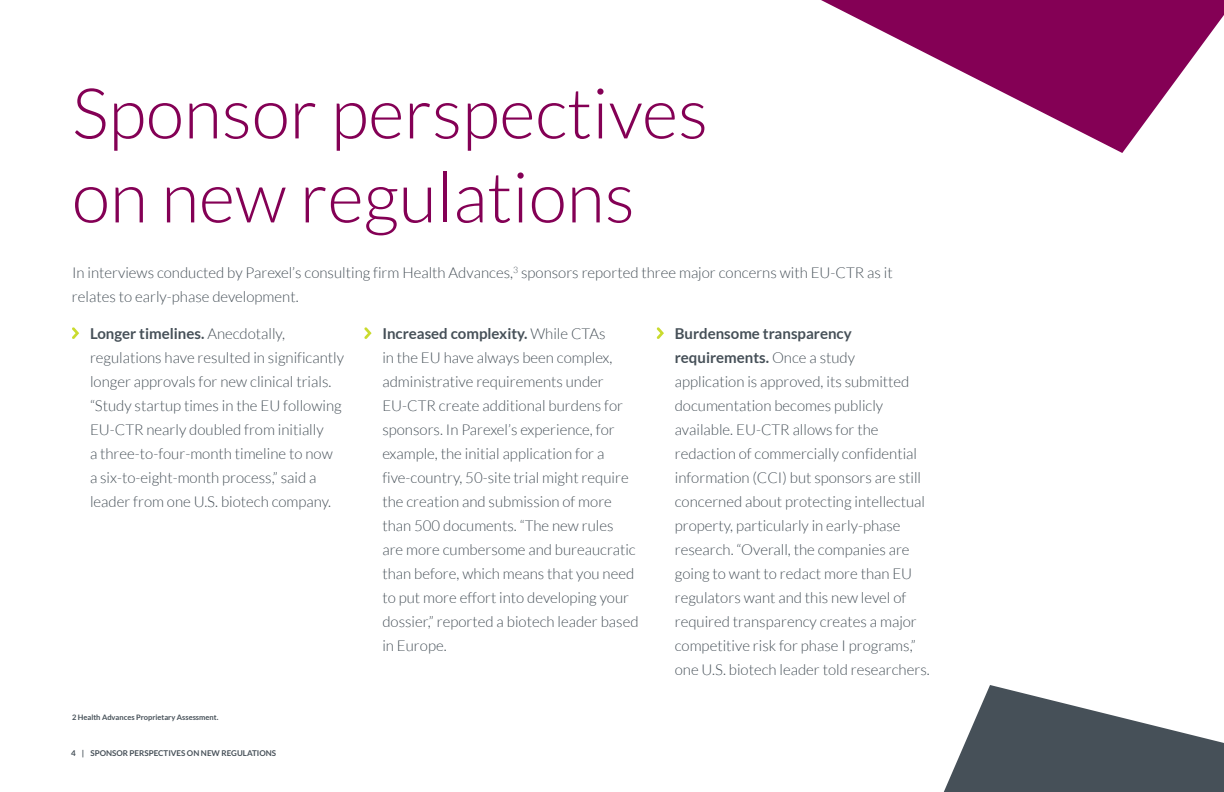
<style>
.page{position:relative;width:1224px;height:792px;background:#fff}
.page>*{position:absolute;margin:0;border:0;box-sizing:border-box;transform-origin:0 0}
.t1{font:300 70px/84px "Lato";color:#840055}
.t2{font:300 15px/24px "Lato";color:#465058}
.t3{font:700 8px "Lato";color:#465058}
.t4{font:700 7.5px "Lato";color:#465058}
.s1{font-weight:700}
</style>
<div class="page">
<svg style="left:821px;top:0;width:403px;height:153px;fill:#840055"></svg>
<svg style="left:72px;top:327px;width:7px;height:12px"></svg>
<svg style="left:364px;top:327px;width:8px;height:12px"></svg>
<svg style="left:657px;top:327px;width:7px;height:12px"></svg>
<svg style="left:943px;top:685px;width:281px;height:107px;fill:#465058"></svg>
<h1 class="t1" style="left:72px;top:72px;width:638px">Sponsor perspectives on new regulations</h1>
<p class="t2" style="left:72px;top:261px;width:822px">In interviews conducted by Parexel’s consulting firm Health Advances,<sup>3</sup> sponsors reported three major concerns with EU-CTR as it relates to early-phase development.</p>
<p class="t2" style="left:90px;top:322px;width:256px"><span class="s1">Longer timelines.</span> Anecdotally, regulations have resulted in significantly longer approvals for new clinical trials. “Study startup times in the EU following EU-CTR nearly doubled from initially<br>a three-to-four-month timeline to now<br>a six-to-eight-month process,” said a leader from one U.S. biotech company.</p>
<p class="t2" style="left:382px;top:322px;width:258px"><span class="s1">Increased complexity.</span> While CTAs<br>in the EU have always been complex, administrative requirements under EU-CTR create additional burdens for sponsors. In Parexel’s experience, for example, the initial application for a five-country, 50-site trial might require the creation and submission of more than 500 documents. “The new rules<br>are more cumbersome and bureaucratic than before, which means that you need to put more effort into developing your dossier,” reported a biotech leader based in Europe.</p>
<p class="t2" style="left:675px;top:322px;width:257px"><span class="s1">Burdensome transparency requirements.</span> Once a study<br>application is approved, its submitted documentation becomes publicly available. EU-CTR allows for the redaction of commercially confidential information (CCI) but sponsors are still concerned about protecting intellectual property, particularly in early-phase research. “Overall, the companies are going to want to redact more than EU regulators want and this new level of required transparency creates a major competitive risk for phase I programs,” one U.S. biotech leader told researchers.</p>
<p class="t4" style="left:72px;top:713px;width:148px">2 Health Advances Proprietary Assessment.</p>
<p class="t3" style="left:71px;top:749px;width:207px">4 | SPONSOR PERSPECTIVES ON NEW REGULATIONS</p>
</div>
